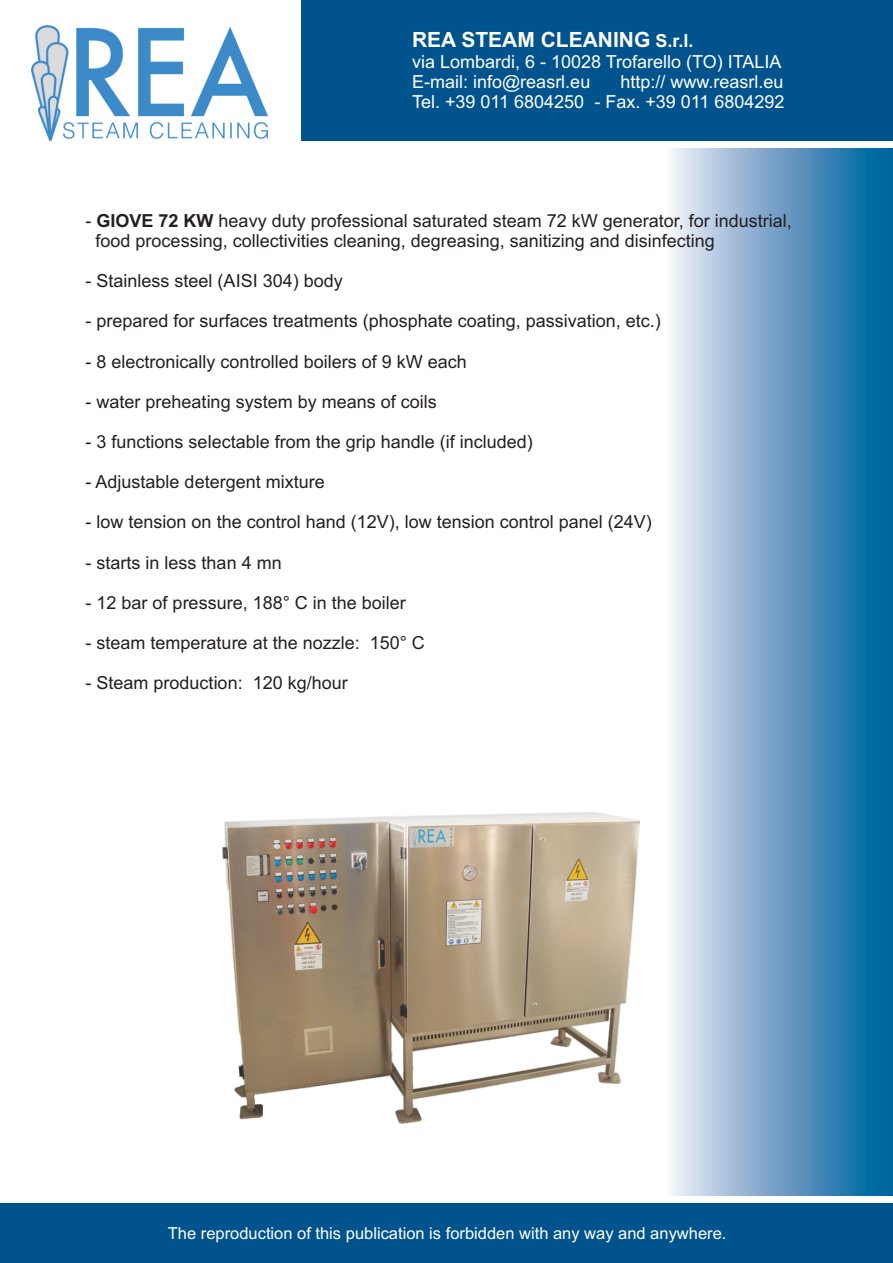
<style>
.page{position:relative;width:893px;height:1263px;background:#fff}
.page>*{position:absolute;margin:0;border:0;box-sizing:border-box;transform-origin:0 0}
.t1{font:700 21px "Arial";color:#fff}
.t2{font:18px/20.1px "Arial";color:#231f20}
.t3{font:18px/20.1px "Arial";color:#fff}
.t4{font:16.5px "Arial";color:#fff}
.s1{font-size:18px}
.s2{font-weight:700}
</style>
<div class="page">
<div style="left:663px;top:148px;width:230px;height:1047px;background:linear-gradient(to right,#f9f0f9,#005a9a)"></div>
<div style="left:301px;top:0;width:592px;height:140px;background:#00538d"></div>
<img style="left:31px;top:25px;width:236px;height:115px">
<div style="left:0;top:1203px;width:893px;height:60px;background:#00538d"></div>
<img style="left:223px;top:812px;width:416px;height:311px">
<p class="t1" style="left:412px;top:32px;width:283px">REA STEAM CLEANING <span class="s1">S.r.l.</span></p>
<p class="t3" style="left:412px;top:53px;width:371px">via Lombardi, 6 - 10028 Trofarello (TO) ITALIA<br>E-mail: info@reasrl.eu</p>
<p class="t3" style="left:412px;top:73px;width:374px;text-align:right">http:// www.reasrl.eu<br>Tel. +39 011 6804250 - Fax. +39 011 6804292</p>
<p class="t2" style="left:96px;top:212px;width:698px;text-indent:-10px">- <span class="s2">GIOVE 72 KW</span> heavy duty professional saturated steam 72 kW generator, for industrial, food processing, collectivities cleaning, degreasing, sanitizing and disinfecting</p>
<p class="t2" style="left:86px;top:272px;width:259px">- Stainless steel (AISI 304) body</p>
<p class="t2" style="left:86px;top:313px;width:577px">- prepared for surfaces treatments (phosphate coating, passivation, etc.)</p>
<p class="t2" style="left:86px;top:353px;width:383px">- 8 electronically controlled boilers of 9 kW each</p>
<p class="t2" style="left:86px;top:393px;width:353px">- water preheating system by means of coils</p>
<p class="t2" style="left:86px;top:433px;width:449px">- 3 functions selectable from the grip handle (if included)</p>
<p class="t2" style="left:86px;top:473px;width:241px">- Adjustable detergent mixture</p>
<p class="t2" style="left:86px;top:514px;width:568px">- low tension on the control hand (12V), low tension control panel (24V)</p>
<p class="t2" style="left:86px;top:554px;width:198px">- starts in less than 4 mn</p>
<p class="t2" style="left:86px;top:594px;width:322px">- 12 bar of pressure, 188° C in the boiler</p>
<p class="t2" style="left:86px;top:634px;width:341px">- steam temperature at the nozzle: 150° C</p>
<p class="t2" style="left:86px;top:675px;width:264px">- Steam production: 120 kg/hour</p>
<p class="t4" style="left:168px;top:1226px;width:560px">The reproduction of this publication is forbidden with any way and anywhere.</p>
</div>
